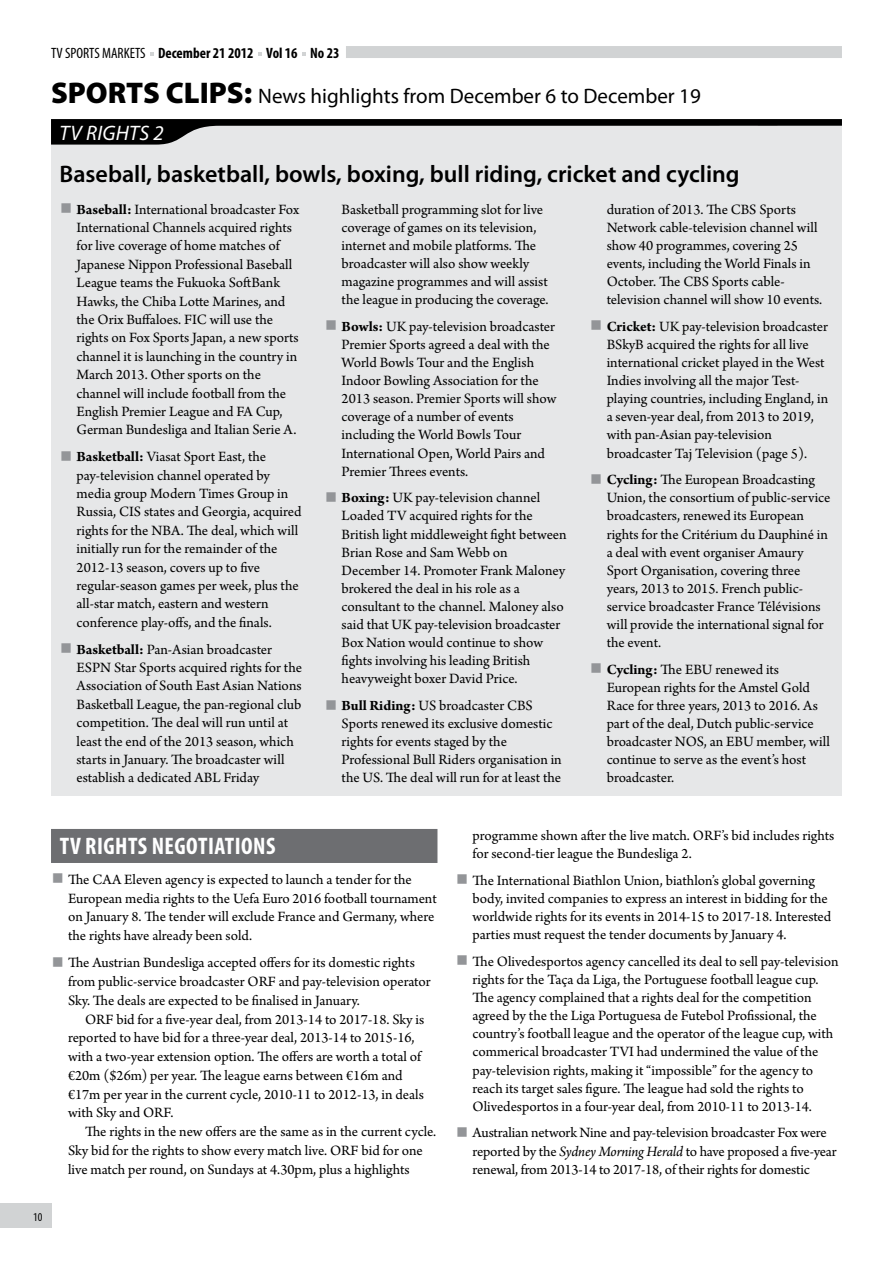
<style>
.page{position:relative;width:893px;height:1263px;background:#fff}
.page>*{position:absolute;margin:0;border:0;box-sizing:border-box;transform-origin:0 0}
.t1{font:600 24px "Myriad Pro";color:#000}
.t2{font:700 condensed 24px "Myriad Pro";letter-spacing:.02em;color:#fff}
.t3{font:21px/36.5px "Myriad Pro";color:#000}
.t4{font:15px/18.1px "Arno Pro";color:#000}
.t5{font:700 condensed 15px "Myriad Pro";color:#000}
.t6{font:condensed 12px "Myriad Pro";color:#000}
.s1{font-weight:400}
.s2{font-weight:900;font-size:30px}
.s3{font-style:italic;color:#fff}
.s4{font-weight:700;font-size:42px;color:#939598}
.s5{font-weight:700}
.s6{font-style:italic}
</style>
<div class="page">
<div style="left:51px;top:46px;width:791px;height:12px;background:#d1d3d4"></div>
<div style="left:45px;top:43px;width:301px;height:18px;background:#fff"></div>
<div style="left:0;top:1204px;width:51px;height:24px;background:#d1d3d4"></div>
<div style="left:51px;top:119px;width:791px;height:676px;background:#e6e7e8"></div>
<svg style="left:51px;top:119px;width:791px;height:26px"></svg>
<div style="left:51px;top:829px;width:386px;height:34px;background:#6d6e71"></div>
<p class="t5" style="left:51px;top:44px;width:290px"><span class="s1">TV SPORTS MARKETS</span> December 21 2012 Vol 16 No 23</p>
<h2 class="t3" style="left:60px;top:78px;width:643px;text-indent:-9px"><span class="s2">SPORTS CLIPS:</span> News highlights from December 6 to December 19<br><span class="s3">TV RIGHTS 2</span></h2>
<h1 class="t1" style="left:60px;top:159px;width:682px">Baseball, basketball, bowls, boxing, bull riding, cricket and cycling</h1>
<p class="t4" style="left:77px;top:201px;width:224px;text-indent:-17px"><span class="s4">■</span> <span class="s5">Baseball:</span> International broadcaster Fox International Channels acquired rights for live coverage of home matches of Japanese Nippon Professional Baseball League teams the Fukuoka SoftBank Hawks, the Chiba Lotte Marines, and the Orix Buffaloes. FIC will use the rights on Fox Sports Japan, a new sports channel it is launching in the country in March 2013. Other sports on the channel will include football from the English Premier League and FA Cup, German Bundesliga and Italian Serie A.</p>
<p class="t4" style="left:77px;top:448px;width:226px;text-indent:-17px"><span class="s4">■</span> <span class="s5">Basketball:</span> Viasat Sport East, the pay-television channel operated by media group Modern Times Group in Russia, CIS states and Georgia, acquired rights for the NBA. The deal, which will initially run for the remainder of the 2012-13 season, covers up to five regular-season games per week, plus the all-star match, eastern and western conference play-offs, and the finals.</p>
<p class="t4" style="left:77px;top:641px;width:227px;text-indent:-17px"><span class="s4">■</span> <span class="s5">Basketball:</span> Pan-Asian broadcaster ESPN Star Sports acquired rights for the Association of South East Asian Nations Basketball League, the pan-regional club competition. The deal will run until at least the end of the 2013 season, which starts in January. The broadcaster will establish a dedicated ABL Friday</p>
<p class="t4" style="left:342px;top:201px;width:209px">Basketball programming slot for live coverage of games on its television, internet and mobile platforms. The broadcaster will also show weekly magazine programmes and will assist the league in producing the coverage.</p>
<p class="t4" style="left:342px;top:318px;width:216px;text-indent:-17px"><span class="s4">■</span> <span class="s5">Bowls:</span> UK pay-television broadcaster Premier Sports agreed a deal with the World Bowls Tour and the English Indoor Bowling Association for the 2013 season. Premier Sports will show coverage of a number of events including the World Bowls Tour International Open, World Pairs and Premier Threes events.</p>
<p class="t4" style="left:342px;top:489px;width:227px;text-indent:-17px"><span class="s4">■</span> <span class="s5">Boxing:</span> UK pay-television channel Loaded TV acquired rights for the British light middleweight fight between Brian Rose and Sam Webb on December 14. Promoter Frank Maloney brokered the deal in his role as a consultant to the channel. Maloney also said that UK pay-television broadcaster Box Nation would continue to show fights involving his leading British heavyweight boxer David Price.</p>
<p class="t4" style="left:342px;top:697px;width:222px;text-indent:-17px"><span class="s4">■</span> <span class="s5">Bull Riding:</span> US broadcaster CBS Sports renewed its exclusive domestic rights for events staged by the Professional Bull Riders organisation in the US. The deal will run for at least the</p>
<p class="t4" style="left:607px;top:201px;width:217px">duration of 2013. The CBS Sports Network cable-television channel will show 40 programmes, covering 25 events, including the World Finals in October. The CBS Sports cable&shy;television channel will show 10 events.</p>
<p class="t4" style="left:607px;top:318px;width:223px;text-indent:-17px"><span class="s4">■</span> <span class="s5">Cricket:</span> UK pay-television broadcaster BSkyB acquired the rights for all live international cricket played in the West Indies involving all the major Test&shy;playing countries, including England, in a seven-year deal, from 2013 to 2019, with pan-Asian pay-television broadcaster Taj Television (page 5).</p>
<p class="t4" style="left:607px;top:471px;width:225px;text-indent:-17px"><span class="s4">■</span> <span class="s5">Cycling:</span> The European Broadcasting Union, the consortium of public-service broadcasters, renewed its European rights for the Critérium du Dauphiné in a deal with event organiser Amaury Sport Organisation, covering three years, 2013 to 2015. French public&shy;service broadcaster France Télévisions will provide the international signal for the event.</p>
<p class="t4" style="left:607px;top:661px;width:225px;text-indent:-17px"><span class="s4">■</span> <span class="s5">Cycling:</span> The EBU renewed its<br>European rights for the Amstel Gold<br>Race for three years, 2013 to 2016. As part of the deal, Dutch public-service broadcaster NOS, an EBU member, will continue to serve as the event’s host broadcaster.</p>
<h1 class="t2" style="left:60px;top:831px;width:148px">TV RIGHTS NEGOTIATI</h1>
<h1 class="t2" style="left:241px;top:831px;width:35px">ONS</h1>
<p class="t4" style="left:68px;top:871px;width:370px;line-height:18.8px;text-indent:-17px"><span class="s4">■</span> The CAA Eleven agency is expected to launch a tender for the European media rights to the Uefa Euro 2016 football tournament on January 8. The tender will exclude France and Germany, where the rights have already been sold.</p>
<p class="t4" style="left:68px;top:954px;width:364px;line-height:18.8px;text-indent:-17px"><span class="s4">■</span> The Austrian Bundesliga accepted offers for its domestic rights from public-service broadcaster ORF and pay-television operator<br>Sky. The deals are expected to be finalised in January.</p>
<p class="t4" style="left:68px;top:1010px;width:358px;line-height:18.8px;text-indent:17px">ORF bid for a five-year deal, from 2013-14 to 2017-18. Sky is reported to have bid for a three-year deal, 2013-14 to 2015-16, with a two-year extension option. The offers are worth a total of €20m ($26m) per year. The league earns between €16m and €17m per year in the current cycle, 2010-11 to 2012-13, in deals with Sky and ORF.</p>
<p class="t4" style="left:68px;top:1123px;width:370px;line-height:18.8px;text-indent:17px">The rights in the new offers are the same as in the current cycle.<br>Sky bid for the rights to show every match live. ORF bid for one live match per round, on Sundays at 4.30pm, plus a highlights</p>
<p class="t6" style="left:33px;top:1209px;width:11px">10</p>
<p class="t4" style="left:472px;top:827px;width:363px">programme shown after the live match. ORF’s bid includes rights for second-tier league the Bundesliga 2.</p>
<p class="t4" style="left:472px;top:872px;width:360px;text-indent:-17px"><span class="s4">■</span> The International Biathlon Union, biathlon’s global governing body, invited companies to express an interest in bidding for the worldwide rights for its events in 2014-15 to 2017-18. Interested parties must request the tender documents by January 4.</p>
<p class="t4" style="left:472px;top:953px;width:368px;text-indent:-17px"><span class="s4">■</span> The Olivedesportos agency cancelled its deal to sell pay-television rights for the Taça da Liga, the Portuguese football league cup.<br>The agency complained that a rights deal for the competition agreed by the the Liga Portuguesa de Futebol Profissional, the country’s football league and the operator of the league cup, with commerical broadcaster TVI had undermined the value of the pay-television rights, making it “impossible” for the agency to reach its target sales figure. The league had sold the rights to Olivedesportos in a four-year deal, from 2010-11 to 2013-14.</p>
<p class="t4" style="left:472px;top:1125px;width:366px;text-indent:-17px"><span class="s4">■</span> Australian network Nine and pay-television broadcaster Fox were reported by the <span class="s6">Sydney Morning Herald</span> to have proposed a five-year renewal, from 2013-14 to 2017-18, of their rights for domestic</p>
</div>
